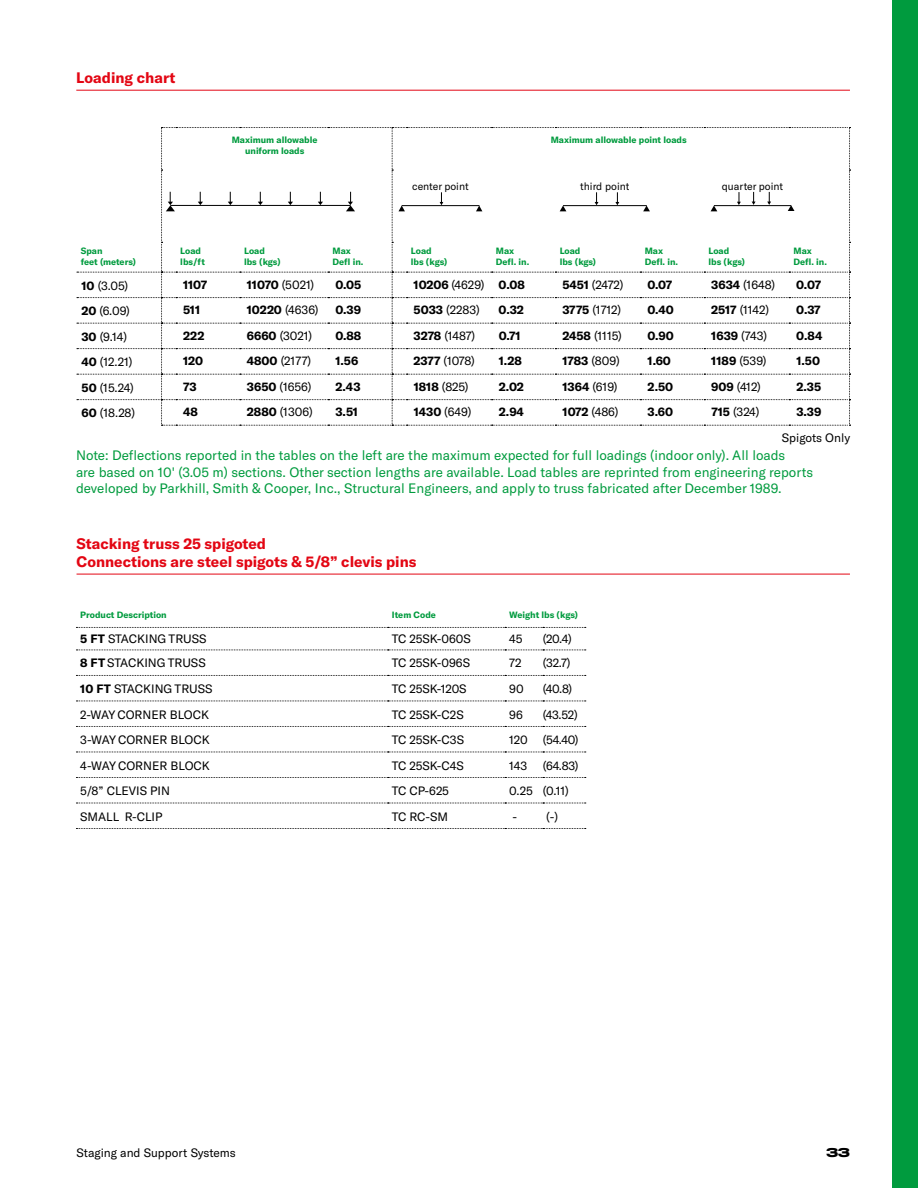
<style>
.page{position:relative;width:918px;height:1188px;background:#fff}
.page>*{position:absolute;margin:0;border:0;box-sizing:border-box;transform-origin:0 0}
.t1{font:700 15px/18px "GT America";color:#e30613}
.t2{font:13.5px/16.5px "GT America";color:#009b3e}
.t3{font:12px "GT America";color:#000}
.t4{font:700 12px "GT America";color:#000}
.t5{font:500 expanded 12px "Druk";color:#000}
.t6{font:10.5px "GT America";color:#000}
.t7{font:700 9px/10.5px "GT America";color:#009b3e}
.s1{font-weight:700}
.s2{font-weight:400}
</style>
<div class="page">
<div style="left:892px;top:0;width:26px;height:1188px;background:#009b3e"></div>
<svg style="left:77px;top:127px;width:774px;height:299px"></svg>
<hr style="left:76px;top:90px;width:774px;height:1px;background:#e30613">
<svg style="left:76px;top:627px;width:510px;height:1px"></svg>
<svg style="left:76px;top:650px;width:510px;height:1px"></svg>
<svg style="left:76px;top:726px;width:510px;height:1px"></svg>
<svg style="left:76px;top:675px;width:510px;height:1px"></svg>
<svg style="left:76px;top:752px;width:510px;height:1px"></svg>
<svg style="left:76px;top:701px;width:510px;height:1px"></svg>
<svg style="left:76px;top:777px;width:510px;height:1px"></svg>
<svg style="left:76px;top:803px;width:510px;height:1px"></svg>
<svg style="left:76px;top:828px;width:510px;height:1px"></svg>
<hr style="left:77px;top:574px;width:773px;height:1px;background:#e30613">
<p class="t1" style="left:76px;top:69px;width:101px">Loading chart</p>
<p class="t7" style="left:232px;top:135px;width:87px;text-align:center">Maximum allowable uniform loads</p>
<p class="t7" style="left:551px;top:135px;width:137px">Maximum allowable point loads</p>
<p class="t6" style="left:412px;top:180px;width:58px">center point</p>
<p class="t6" style="left:580px;top:180px;width:51px">third point</p>
<p class="t6" style="left:722px;top:180px;width:63px">quarter point</p>
<p class="t7" style="left:81px;top:246px;width:57px">Span<br>feet (meters)</p>
<p class="t7" style="left:180px;top:246px;width:26px">Load lbs/ft</p>
<p class="t7" style="left:244px;top:246px;width:38px">Load<br>lbs (kgs)</p>
<p class="t7" style="left:333px;top:246px;width:32px">Max<br>Defl in.</p>
<p class="t7" style="left:411px;top:246px;width:38px">Load<br>lbs (kgs)</p>
<p class="t7" style="left:496px;top:246px;width:35px">Max<br>Defl. in.</p>
<p class="t7" style="left:560px;top:246px;width:38px">Load<br>lbs (kgs)</p>
<p class="t7" style="left:645px;top:246px;width:35px">Max<br>Defl. in.</p>
<p class="t7" style="left:709px;top:246px;width:38px">Load<br>lbs (kgs)</p>
<p class="t7" style="left:794px;top:246px;width:35px">Max<br>Defl. in.</p>
<p class="t3" style="left:81px;top:278px;width:48px"><span class="s1">10</span> (3.05)</p>
<p class="t4" style="left:183px;top:277px;width:26px">1107</p>
<p class="t3" style="left:247px;top:277px;width:69px"><span class="s1">11070</span> (5021)</p>
<p class="t4" style="left:335px;top:277px;width:27px">0.05</p>
<p class="t4" style="left:414px;top:277px;width:113px">10206 <span class="s2">(4629)</span> 0.08</p>
<p class="t3" style="left:562px;top:277px;width:63px"><span class="s1">5451</span> (2472)</p>
<p class="t4" style="left:647px;top:277px;width:26px">0.07</p>
<p class="t3" style="left:711px;top:277px;width:65px"><span class="s1">3634</span> (1648)</p>
<p class="t4" style="left:796px;top:277px;width:26px">0.07</p>
<p class="t3" style="left:82px;top:304px;width:50px"><span class="s1">20</span> (6.09)</p>
<p class="t4" style="left:183px;top:302px;width:19px">511</p>
<p class="t3" style="left:247px;top:303px;width:73px"><span class="s1">10220</span> (4636)</p>
<p class="t4" style="left:335px;top:302px;width:27px">0.39</p>
<p class="t3" style="left:414px;top:303px;width:68px"><span class="s1">5033</span> (2283)</p>
<p class="t4" style="left:499px;top:302px;width:27px">0.32</p>
<p class="t3" style="left:562px;top:303px;width:60px"><span class="s1">3775</span> (1712)</p>
<p class="t4" style="left:647px;top:302px;width:28px">0.40</p>
<p class="t3" style="left:711px;top:303px;width:59px"><span class="s1">2517</span> (1142)</p>
<p class="t4" style="left:796px;top:302px;width:26px">0.37</p>
<p class="t3" style="left:82px;top:329px;width:47px"><span class="s1">30</span> (9.14)</p>
<p class="t4" style="left:183px;top:328px;width:23px">222</p>
<p class="t3" style="left:247px;top:328px;width:67px"><span class="s1">6660</span> (3021)</p>
<p class="t4" style="left:335px;top:328px;width:27px">0.88</p>
<p class="t3" style="left:414px;top:328px;width:63px"><span class="s1">3278</span> (1487)</p>
<p class="t4" style="left:499px;top:328px;width:24px">0.71</p>
<p class="t3" style="left:562px;top:328px;width:61px"><span class="s1">2458</span> (1115)</p>
<p class="t4" style="left:648px;top:328px;width:28px">0.90</p>
<p class="t3" style="left:711px;top:328px;width:57px"><span class="s1">1639</span> (743)</p>
<p class="t4" style="left:796px;top:328px;width:27px">0.84</p>
<p class="t3" style="left:82px;top:355px;width:52px"><span class="s1">40</span> (12.21)</p>
<p class="t4" style="left:183px;top:353px;width:21px">120</p>
<p class="t3" style="left:247px;top:354px;width:66px"><span class="s1">4800</span> (2177)</p>
<p class="t4" style="left:335px;top:353px;width:24px">1.56</p>
<p class="t3" style="left:414px;top:354px;width:63px"><span class="s1">2377</span> (1078)</p>
<p class="t4" style="left:499px;top:353px;width:25px">1.28</p>
<p class="t3" style="left:562px;top:354px;width:59px"><span class="s1">1783</span> (809)</p>
<p class="t4" style="left:648px;top:353px;width:25px">1.60</p>
<p class="t3" style="left:711px;top:354px;width:57px"><span class="s1">1189</span> (539)</p>
<p class="t4" style="left:796px;top:353px;width:25px">1.50</p>
<p class="t3" style="left:82px;top:380px;width:54px"><span class="s1">50</span> (15.24)</p>
<p class="t4" style="left:183px;top:379px;width:15px">73</p>
<p class="t3" style="left:247px;top:379px;width:66px"><span class="s1">3650</span> (1656)</p>
<p class="t4" style="left:335px;top:379px;width:27px">2.43</p>
<p class="t3" style="left:414px;top:379px;width:56px"><span class="s1">1818</span> (825)</p>
<p class="t4" style="left:499px;top:379px;width:27px">2.02</p>
<p class="t3" style="left:563px;top:379px;width:57px"><span class="s1">1364</span> (619)</p>
<p class="t4" style="left:648px;top:379px;width:27px">2.50</p>
<p class="t3" style="left:711px;top:379px;width:51px"><span class="s1">909</span> (412)</p>
<p class="t4" style="left:796px;top:379px;width:26px">2.35</p>
<p class="t3" style="left:82px;top:406px;width:55px"><span class="s1">60</span> (18.28)</p>
<p class="t4" style="left:183px;top:405px;width:16px">48</p>
<p class="t3" style="left:247px;top:405px;width:67px"><span class="s1">2880</span> (1306)</p>
<p class="t4" style="left:335px;top:405px;width:24px">3.51</p>
<p class="t3" style="left:414px;top:405px;width:59px"><span class="s1">1430</span> (649)</p>
<p class="t4" style="left:499px;top:405px;width:27px">2.94</p>
<p class="t3" style="left:563px;top:405px;width:57px"><span class="s1">1072</span> (486)</p>
<p class="t4" style="left:648px;top:405px;width:27px">3.60</p>
<p class="t3" style="left:711px;top:405px;width:50px"><span class="s1">715</span> (324)</p>
<p class="t4" style="left:796px;top:405px;width:27px">3.39</p>
<p class="t3" style="left:782px;top:430px;width:70px">Spigots Only</p>
<p class="t2" style="left:76px;top:447px;width:739px">Note: Deflections reported in the tables on the left are the maximum expected for full loadings (indoor only). All loads<br>are based on 10' (3.05 m) sections. Other section lengths are available. Load tables are reprinted from engineering reports developed by Parkhill, Smith &amp; Cooper, Inc., Structural Engineers, and apply to truss fabricated after December 1989.</p>
<p class="t1" style="left:77px;top:535px;width:341px">Stacking truss 25 spigoted<br>Connections are steel spigots &amp; 5/8” clevis pins</p>
<p class="t7" style="left:80px;top:609px;width:88px">Product Description</p>
<p class="t7" style="left:392px;top:609px;width:45px">Item Code</p>
<p class="t7" style="left:509px;top:609px;width:70px">Weight lbs (kgs)</p>
<p class="t3" style="left:80px;top:632px;width:128px"><span class="s1">5 FT</span> STACKING TRUSS</p>
<p class="t3" style="left:392px;top:632px;width:80px">TC 25SK-060S</p>
<p class="t3" style="left:509px;top:632px;width:15px">45</p>
<p class="t3" style="left:543px;top:632px;width:30px">(20.4)</p>
<p class="t3" style="left:80px;top:656px;width:127px"><span class="s1">8 FT</span> STACKING TRUSS</p>
<p class="t3" style="left:392px;top:656px;width:80px">TC 25SK-096S</p>
<p class="t3" style="left:509px;top:656px;width:14px">72</p>
<p class="t3" style="left:543px;top:656px;width:29px">(32.7)</p>
<p class="t3" style="left:80px;top:682px;width:134px"><span class="s1">10 FT</span> STACKING TRUSS</p>
<p class="t3" style="left:392px;top:682px;width:76px">TC 25SK-120S</p>
<p class="t3" style="left:509px;top:682px;width:16px">90</p>
<p class="t3" style="left:543px;top:682px;width:31px">(40.8)</p>
<p class="t3" style="left:80px;top:707px;width:130px">2-WAY CORNER BLOCK</p>
<p class="t3" style="left:392px;top:707px;width:73px">TC 25SK-C2S</p>
<p class="t3" style="left:509px;top:707px;width:15px">96</p>
<p class="t3" style="left:543px;top:707px;width:36px">(43.52)</p>
<p class="t3" style="left:80px;top:733px;width:131px">3-WAY CORNER BLOCK</p>
<p class="t3" style="left:392px;top:733px;width:74px">TC 25SK-C3S</p>
<p class="t3" style="left:509px;top:733px;width:20px">120</p>
<p class="t3" style="left:543px;top:733px;width:37px">(54.40)</p>
<p class="t3" style="left:80px;top:758px;width:131px">4-WAY CORNER BLOCK</p>
<p class="t3" style="left:392px;top:758px;width:73px">TC 25SK-C4S</p>
<p class="t3" style="left:509px;top:758px;width:20px">143</p>
<p class="t3" style="left:543px;top:758px;width:37px">(64.83)</p>
<p class="t3" style="left:80px;top:784px;width:91px">5/8” CLEVIS PIN</p>
<p class="t3" style="left:392px;top:784px;width:59px">TC CP-625</p>
<p class="t3" style="left:509px;top:784px;width:61px">0.25 (0.11)</p>
<p class="t3" style="left:80px;top:809px;width:84px">SMALL R-CLIP</p>
<p class="t3" style="left:392px;top:809px;width:58px">TC RC-SM</p>
<p class="t3" style="left:512px;top:809px;width:6px">-</p>
<p class="t3" style="left:546px;top:809px;width:14px">(-)</p>
<p class="t3" style="left:77px;top:1145px;width:161px">Staging and Support Systems</p>
<p class="t5" style="left:827px;top:1142px;width:25px">33</p>
</div>
